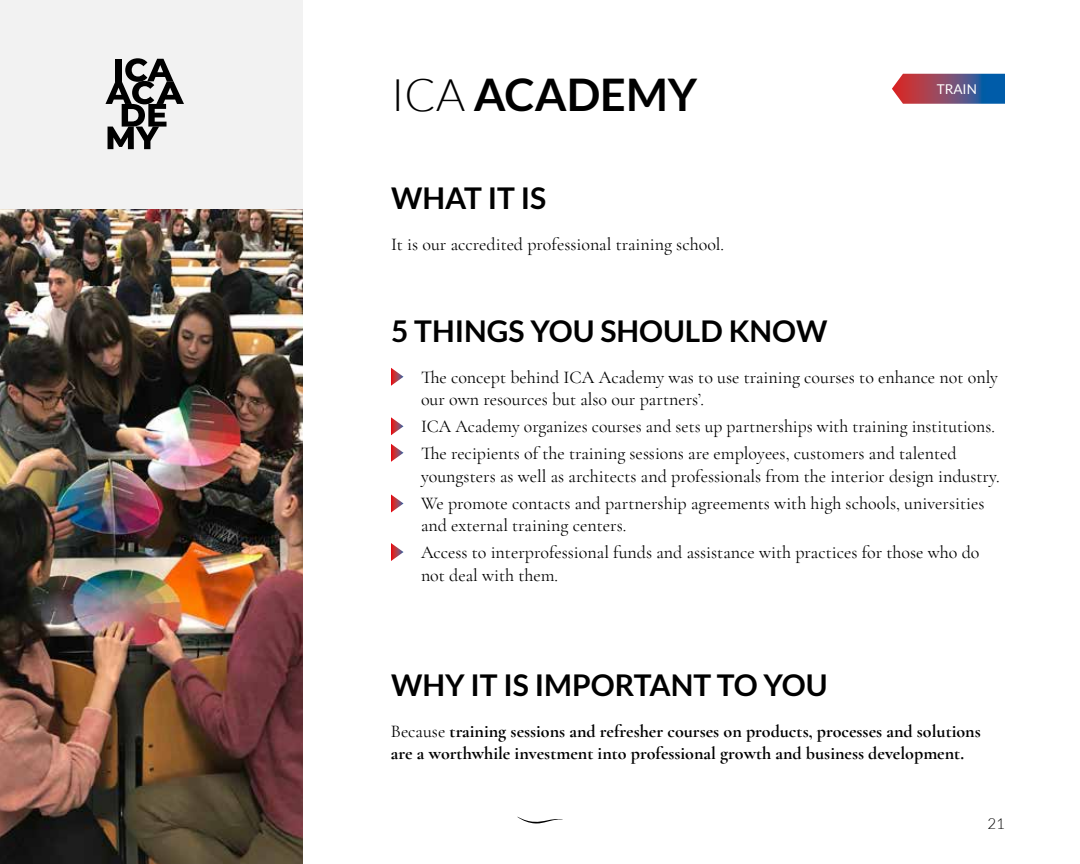
<style>
.page{position:relative;width:1080px;height:864px;background:#fff}
.page>*{position:absolute;margin:0;border:0;box-sizing:border-box;transform-origin:0 0}
.t1{font:700 45px "Lato";color:#000}
.t2{font:700 30px "Lato";color:#000}
.t3{font:18px/27px "Cormorant Garamond";color:#000}
.t4{font:700 18px/22.5px "Cormorant Garamond";color:#000}
.t5{font:300 15px "Lato";color:#000}
.t6{font:13.5px "Lato";color:#fff}
.s1{font-weight:300}
.s2{font-weight:400}
</style>
<div class="page">
<svg style="left:517px;top:817px;width:46px;height:7px"></svg>
<img style="left:0;top:209px;width:303px;height:655px">
<div style="left:0;top:0;width:303px;height:209px;background:#f2f2f2"></div>
<svg style="left:105px;top:58px;width:79px;height:91px"></svg>
<svg style="left:391px;top:368px;width:13px;height:18px"></svg>
<svg style="left:391px;top:417px;width:13px;height:18px"></svg>
<svg style="left:391px;top:444px;width:13px;height:18px"></svg>
<svg style="left:391px;top:494px;width:13px;height:18px"></svg>
<svg style="left:391px;top:543px;width:13px;height:18px"></svg>
<svg style="left:892px;top:74px;width:113px;height:30px;background:#75567a"></svg>
<h1 class="t1" style="left:391px;top:69px;width:308px"><span class="s1">ICA</span> ACADEMY</h1>
<h2 class="t2" style="left:391px;top:181px;width:157px">WHAT IT IS</h2>
<p class="t3" style="left:391px;top:231px;width:335px">It is our accredited professional training school.</p>
<p class="t6" style="left:937px;top:82px;width:42px">TRAIN</p>
<h2 class="t2" style="left:391px;top:314px;width:438px">5 THINGS YOU SHOULD KNOW</h2>
<p class="t3" style="left:421px;top:366px;width:579px;line-height:22.5px">The concept behind ICA Academy was to use training courses to enhance not only our own resources but also our partners’.</p>
<p class="t3" style="left:421px;top:413px;width:575px">ICA Academy organizes courses and sets up partnerships with training institutions.<br>The recipients of the training sessions are employees, customers and talented</p>
<p class="t3" style="left:421px;top:463px;width:580px">youngsters as well as architects and professionals from the interior design industry.<br>We promote contacts and partnership agreements with high schools, universities</p>
<p class="t3" style="left:421px;top:512px;width:560px">and external training centers.<br>Access to interprofessional funds and assistance with practices for those who do</p>
<p class="t3" style="left:421px;top:562px;width:139px">not deal with them.</p>
<h2 class="t2" style="left:391px;top:668px;width:438px">WHY IT IS IMPORTANT TO YOU</h2>
<p class="t4" style="left:391px;top:719px;width:591px"><span class="s2">Because</span> training sessions and refresher courses on products, processes and solutions are a worthwhile investment into professional growth and business development.</p>
<p class="t5" style="left:988px;top:815px;width:19px">21</p>
</div>
